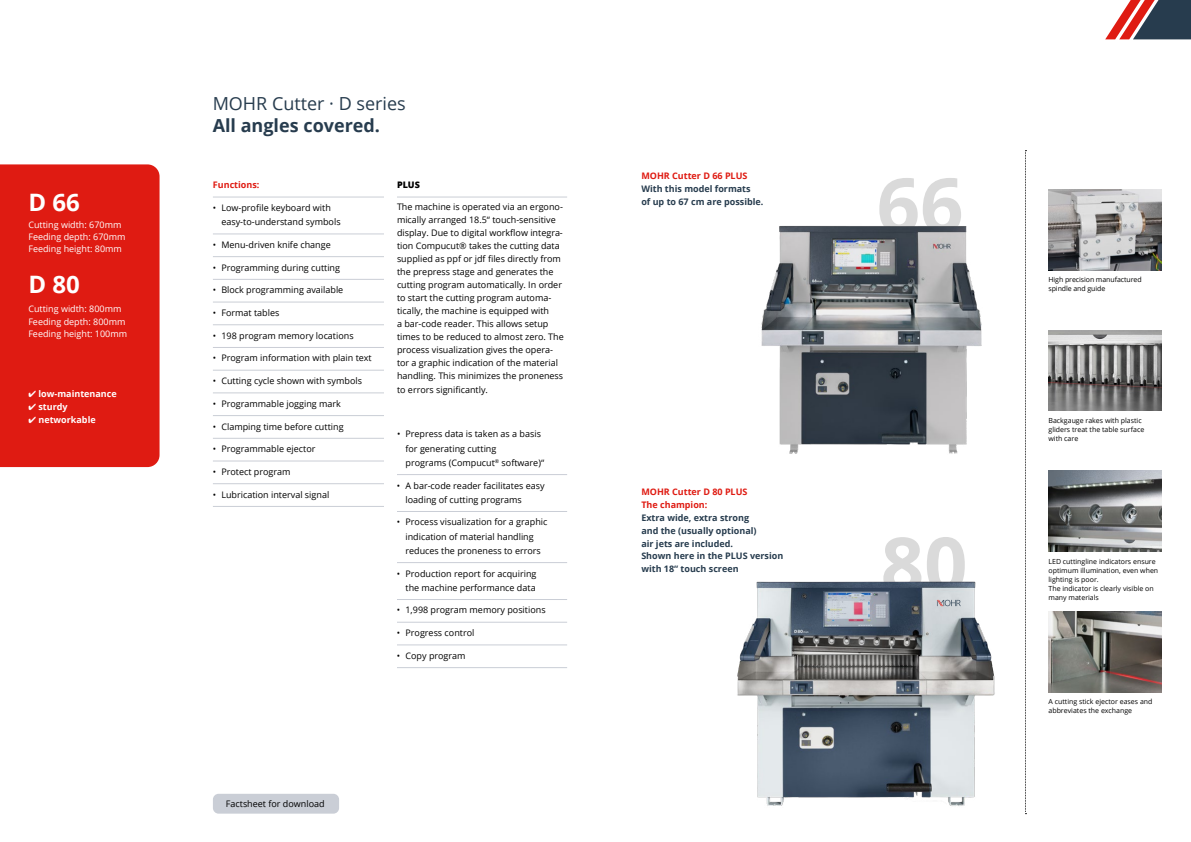
<style>
.page{position:relative;width:1191px;height:842px;background:#fff}
.page>*{position:absolute;margin:0;border:0;box-sizing:border-box;transform-origin:0 0}
.t1{font:700 76px "Open Sans";color:#dadada}
.t2{font:700 24px "Open Sans";color:#fff}
.t3{font:18px "Open Sans";color:#273c4e}
.t4{font:700 18px "Open Sans";color:#273c4e}
.t5{font:9px/13px "Open Sans";color:#000}
.t6{font:700 9px/13px "Open Sans";color:#273c4e}
.t7{font:9px/12px "Open Sans";color:#fff}
.t8{font:700 9px/13px "Open Sans";color:#df1b12}
.t9{font:700 9px "Open Sans";color:#fff}
.t10{font:800 9px "Open Sans";color:#000}
.t11{font:7px/9px "Open Sans";color:#000}
</style>
<div class="page">
<div style="left:0;top:164px;width:159px;height:303px;background:#df1b12"></div>
<img style="left:1048px;top:471px;width:113px;height:81px">
<hr style="left:397px;top:197px;width:170px;height:1px;background:#caced6">
<hr style="left:397px;top:474px;width:170px;height:1px;background:#caced6">
<hr style="left:397px;top:511px;width:170px;height:1px;background:#caced6">
<hr style="left:397px;top:562px;width:170px;height:1px;background:#caced6">
<hr style="left:397px;top:599px;width:170px;height:1px;background:#caced6">
<hr style="left:397px;top:622px;width:170px;height:1px;background:#caced6">
<hr style="left:397px;top:645px;width:170px;height:1px;background:#caced6">
<hr style="left:397px;top:667px;width:170px;height:1px;background:#caced6">
<hr style="left:213px;top:197px;width:171px;height:1px;background:#caced6">
<hr style="left:213px;top:234px;width:171px;height:1px;background:#caced6">
<hr style="left:213px;top:256px;width:171px;height:1px;background:#caced6">
<hr style="left:213px;top:279px;width:171px;height:1px;background:#caced6">
<hr style="left:213px;top:302px;width:171px;height:1px;background:#caced6">
<hr style="left:213px;top:324px;width:171px;height:1px;background:#caced6">
<hr style="left:213px;top:347px;width:171px;height:1px;background:#caced6">
<hr style="left:213px;top:370px;width:171px;height:1px;background:#caced6">
<hr style="left:213px;top:393px;width:171px;height:1px;background:#caced6">
<hr style="left:213px;top:415px;width:171px;height:1px;background:#caced6">
<hr style="left:213px;top:438px;width:171px;height:1px;background:#caced6">
<hr style="left:213px;top:461px;width:171px;height:1px;background:#caced6">
<hr style="left:213px;top:483px;width:171px;height:1px;background:#caced6">
<hr style="left:213px;top:506px;width:171px;height:1px;background:#caced6">
<svg style="left:1025px;top:150px;width:1px;height:664px"></svg>
<img style="left:1048px;top:330px;width:113px;height:81px">
<img style="left:1048px;top:612px;width:113px;height:80px">
<img style="left:1048px;top:189px;width:113px;height:81px">
<svg style="left:1105px;top:0;width:86px;height:39px"></svg>
<img style="left:737px;top:581px;width:258px;height:225px">
<svg style="left:937px;top:600px;width:23px;height:6px"></svg>
<img style="left:761px;top:225px;width:221px;height:229px">
<div style="left:213px;top:794px;width:126px;height:20px;background:#caced6;border-radius:6px"></div>
<h2 class="t2" style="left:28px;top:185px;width:53px">D 66</h2>
<p class="t7" style="left:28px;top:219px;width:99px">Cutting width: 670mm<br>Feeding depth: 670mm<br>Feeding height: 80mm</p>
<h2 class="t2" style="left:28px;top:267px;width:53px">D 80</h2>
<p class="t7" style="left:28px;top:302px;width:99px;line-height:13px">Cutting width: 800mm<br>Feeding depth: 800mm</p>
<p class="t7" style="left:28px;top:327px;width:100px">Feeding height: 100mm</p>
<p class="t9" style="left:28px;top:387px;width:90px">✔ low-maintenance</p>
<p class="t9" style="left:28px;top:400px;width:41px">✔ sturdy</p>
<p class="t9" style="left:28px;top:413px;width:69px">✔ networkable</p>
<h3 class="t3" style="left:213px;top:91px;width:195px">MOHR Cutter · D series</h3>
<h3 class="t4" style="left:213px;top:112px;width:169px">All angles covered.</h3>
<p class="t8" style="left:213px;top:178px;width:48px">Functions:</p>
<p class="t5" style="left:221px;top:200px;width:121px;line-height:14.2px;text-indent:-9px">• Low-profile keyboard with easy-to-understand symbols</p>
<p class="t5" style="left:213px;top:238px;width:119px">• Menu-driven knife change</p>
<p class="t5" style="left:213px;top:261px;width:129px">• Programming during cutting</p>
<p class="t5" style="left:213px;top:283px;width:132px">• Block programming available</p>
<p class="t5" style="left:213px;top:306px;width:68px">• Format tables</p>
<p class="t5" style="left:213px;top:329px;width:142px">• 198 program memory locations</p>
<p class="t5" style="left:213px;top:351px;width:160px">• Program information with plain text</p>
<p class="t5" style="left:213px;top:374px;width:151px">• Cutting cycle shown with symbols</p>
<p class="t5" style="left:213px;top:397px;width:129px">• Programmable jogging mark</p>
<p class="t5" style="left:213px;top:420px;width:132px">• Clamping time before cutting</p>
<p class="t5" style="left:213px;top:442px;width:104px">• Programmable ejector</p>
<p class="t5" style="left:213px;top:465px;width:79px">• Protect program</p>
<p class="t5" style="left:213px;top:488px;width:118px">• Lubrication interval signal</p>
<p class="t10" style="left:397px;top:178px;width:24px">PLUS</p>
<p class="t5" style="left:397px;top:200px;width:168px">The machine is operated via an ergono&shy;mically arranged 18.5“ touch-sensitive display. Due to digital workflow integra&shy;tion Compucut® takes the cutting data supplied as ppf or jdf files directly from the prepress stage and generates the cutting program automatically. In order to start the cutting program automa&shy;tically, the machine is equipped with<br>a bar-code reader. This allows setup times to be reduced to almost zero. The process visualization gives the opera&shy;tor a graphic indication of the material handling. This minimizes the proneness</p>
<p class="t5" style="left:397px;top:383px;width:92px">to errors significantly.</p>
<p class="t5" style="left:405px;top:427px;width:140px;line-height:14.2px;text-indent:-9px">• Prepress data is taken as a basis for generating cutting<br>programs (Compucut<sup>®</sup> software)“</p>
<p class="t5" style="left:405px;top:478px;width:141px;line-height:14.2px;text-indent:-9px">• A bar-code reader facilitates easy loading of cutting programs</p>
<p class="t5" style="left:397px;top:515px;width:152px;line-height:14.2px;text-align:center">• Process visualization for a graphic indication of material handling reduces the proneness to errors</p>
<p class="t5" style="left:397px;top:566px;width:141px;line-height:14.2px;text-align:right">• Production report for acquiring the machine performance data</p>
<p class="t5" style="left:397px;top:603px;width:150px">• 1,998 program memory positions</p>
<p class="t5" style="left:397px;top:626px;width:79px">• Progress control</p>
<p class="t5" style="left:397px;top:649px;width:70px">• Copy program</p>
<p class="t5" style="left:226px;top:797px;width:100px">Factsheet for download</p>
<p class="t8" style="left:641px;top:169px;width:108px">MOHR Cutter D 66 PLUS</p>
<p class="t6" style="left:641px;top:182px;width:124px">With this model formats<br>of up to 67 cm are possible.</p>
<h1 class="t1" style="left:876px;top:152px;width:88px">66</h1>
<p class="t8" style="left:641px;top:484px;width:108px">MOHR Cutter D 80 PLUS<br>The champion:</p>
<p class="t6" style="left:641px;top:510px;width:143px">Extra wide, extra strong<br>and the (usually optional)<br>air jets are included.<br>Shown here in the PLUS version with 18“ touch screen</p>
<h1 class="t1" style="left:880px;top:511px;width:88px">80</h1>
<p class="t11" style="left:1048px;top:275px;width:95px">High precision manufactured spindle and guide</p>
<p class="t11" style="left:1048px;top:416px;width:97px">Backgauge rakes with plastic gliders treat the table surface with care</p>
<p class="t11" style="left:1048px;top:557px;width:111px">LED cuttingline indicators ensure optimum illumination, even when lighting is poor.<br>The indicator is clearly visible on many materials</p>
<p class="t11" style="left:1048px;top:697px;width:106px">A cutting stick ejector eases and abbreviates the exchange</p>
</div>
